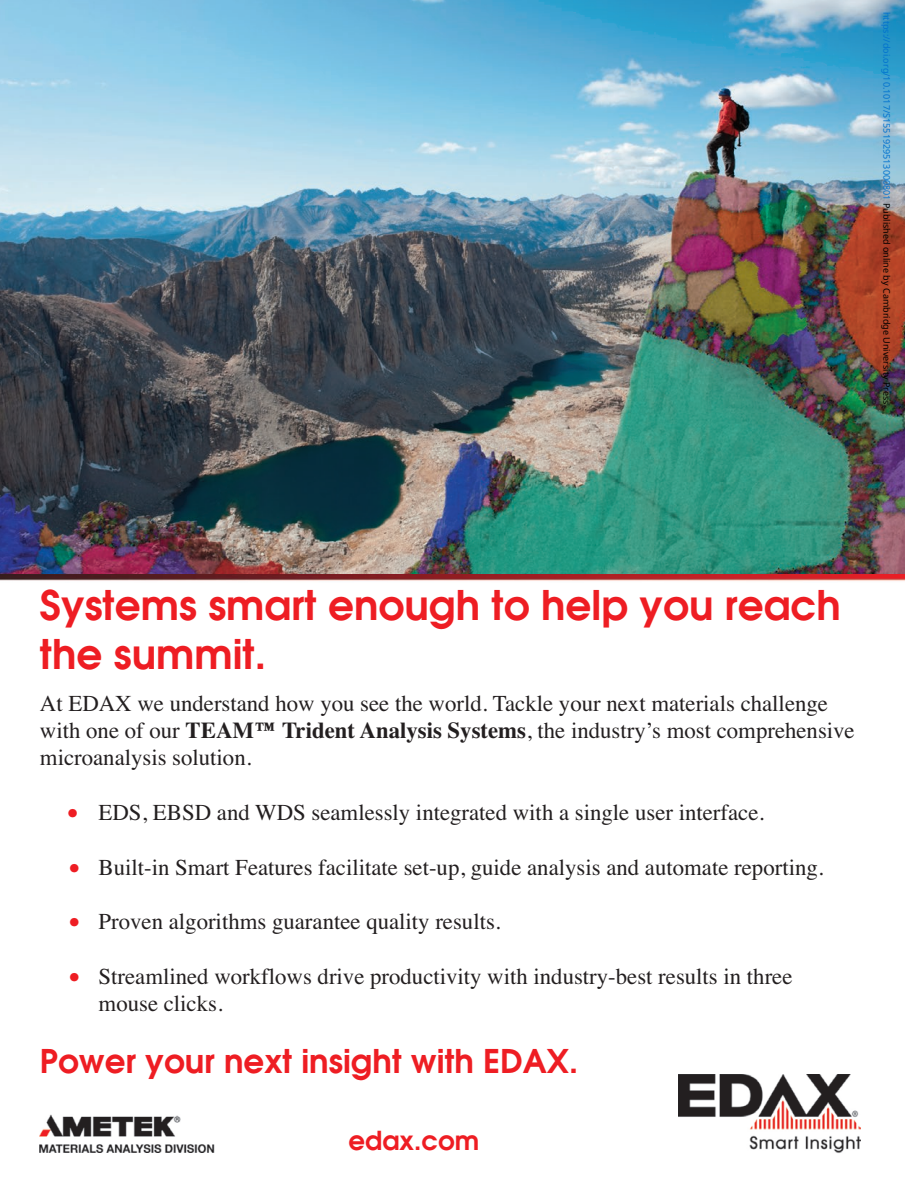
<style>
.page{position:relative;width:905px;height:1188px;background:#fff}
.page>*{position:absolute;margin:0;border:0;box-sizing:border-box;transform-origin:0 0}
.t1{font:600 40.65px/48.8px "Avant Garde";color:#ee1d23}
.t2{font:600 32.55px "Avant Garde";color:#ee1d23}
.t3{font:600 26.1px "Avant Garde";color:#ee1d23}
.t4{font:22.8px/27.3px "Times";color:#231f20}
.t5{font:9px "Noto Sans";color:#0172cf}
.s1{color:#000}
.s2{font-weight:700}
.s3{font-family:"Avant Garde";color:#ee1d23}
</style>
<div class="page">
<img style="left:0;top:0;width:904px;height:574px">
<img style="left:678px;top:1075px;width:182px;height:78px">
<img style="left:40px;top:1115px;width:175px;height:38px">
<svg style="left:0;top:574px;width:904px;height:7px;background:#a14446"></svg>
<p class="t5" style="left:893px;top:12px;width:394px;rotate:90deg">https://doi.org/10.1017/S1551929513000801 <span class="s1">Published online by Cambridge University Press</span></p>
<h1 class="t1" style="left:40px;top:580px;width:802px">Systems smart enough to help you reach the summit.</h1>
<p class="t4" style="left:40px;top:691px;width:816px">At EDAX we understand how you see the world. Tackle your next materials challenge with one of our <span class="s2">TEAM™ Trident Analysis Systems</span>, the industry’s most comprehensive microanalysis solution.</p>
<p class="t4" style="left:66px;top:800px;width:699px"><span class="s3">•</span> EDS, EBSD and WDS seamlessly integrated with a single user interface.</p>
<p class="t4" style="left:68px;top:855px;width:757px"><span class="s3">•</span> Built-in Smart Features facilitate set-up, guide analysis and automate reporting.</p>
<p class="t4" style="left:68px;top:909px;width:434px"><span class="s3">•</span> Proven algorithms guarantee quality results.</p>
<p class="t4" style="left:99px;top:964px;width:695px;text-indent:-31px"><span class="s3">•</span> Streamlined workflows drive productivity with industry-best results in three mouse clicks.</p>
<h2 class="t2" style="left:40px;top:1040px;width:539px">Power your next insight with EDAX.</h2>
<p class="t3" style="left:348px;top:1123px;width:132px">edax.com</p>
</div>
